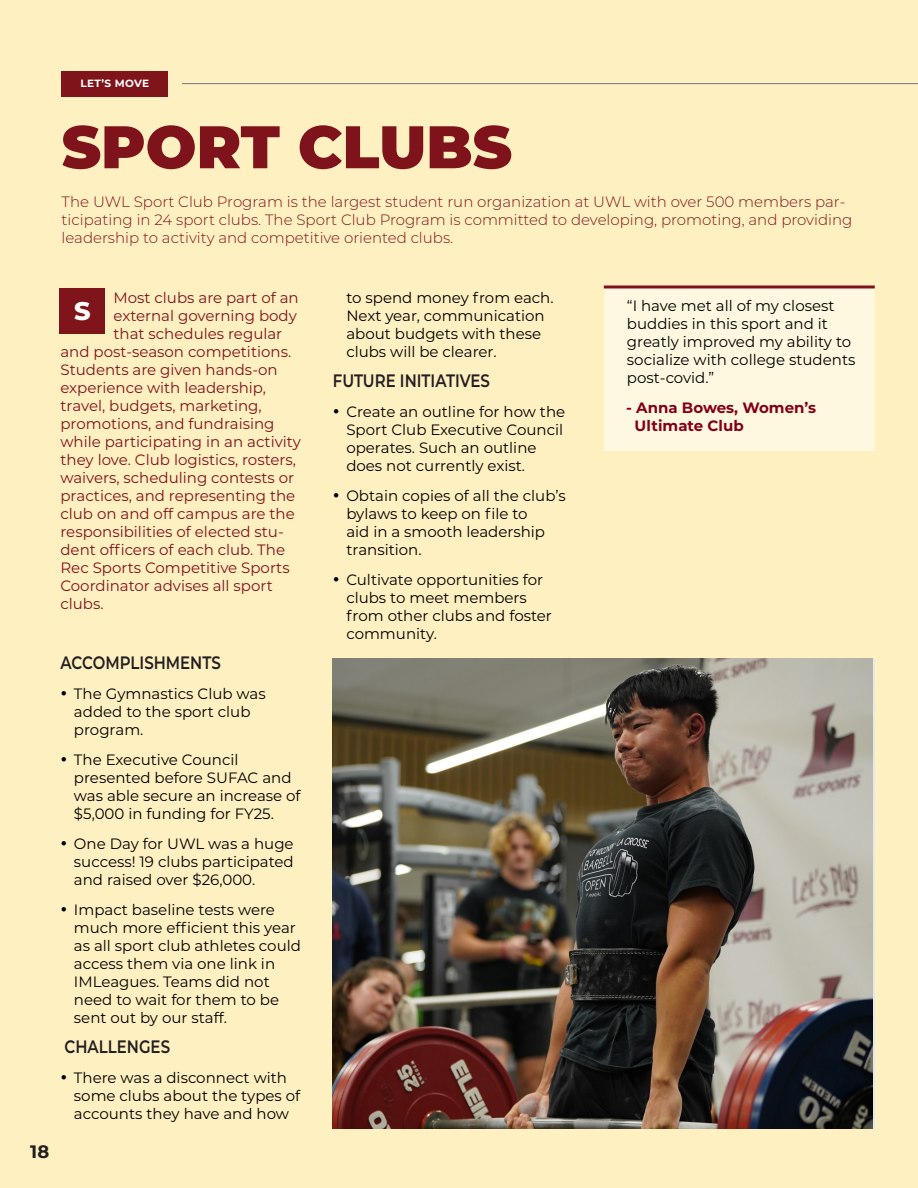
<style>
.page{position:relative;width:918px;height:1188px;background:#fff0c1}
.page>*{position:absolute;margin:0;border:0;box-sizing:border-box;transform-origin:0 0}
.Headline_38{font:900 60px "Montserrat";color:#7f131b}
.Cap_Letter{font:800 25.5px "Montserrat";color:#fff}
.t1{font:600 18px "Montserrat";color:#231f20;scale:.83 1}
.t2{font:700 18px "Montserrat";color:#231f20}
.t3{font:15px/18px "Montserrat";color:#000}
.t4{font:15px "Montserrat";color:#7f131b}
.t5{font:300 15px/18px "Montserrat";color:#7f131b}
.t6{font:700 15px/18px "Montserrat";color:#830019}
.Page_Category{font:700 10.5px "Montserrat";letter-spacing:.03em;color:#fff}
</style>
<div class="page">
<div style="left:604px;top:288px;width:271px;height:163px;background:#fff8e0"></div>
<img style="left:333px;top:658px;width:540px;height:470px">
<div style="left:62px;top:71px;width:106px;height:26px;background:#7f141b"></div>
<hr style="left:182px;top:83px;width:736px;height:1px;background:#677982">
<div style="left:60px;top:288px;width:45px;height:46px;background:#7f141b"></div>
<hr style="left:604px;top:285px;width:271px;height:3px;background:#7f131b">
<p class="Page_Category" style="left:80px;top:76px;width:70px">LET’S MOVE</p>
<p class="Headline_38" style="left:62px;top:102px;width:452px">SPORT CLUBS</p>
<p class="t5" style="left:62px;top:192px;width:792px">The UWL Sport Club Program is the largest student run organization at UWL with over 500 members par&shy;ticipating in 24 sport clubs. The Sport Club Program is committed to developing, promoting, and providing leadership to activity and competitive oriented clubs.</p>
<p class="t2" style="left:30px;top:1139px;width:20px">18</p>
<p class="t4" style="left:114px;top:287px;width:187px">Most clubs are part of an</p>
<p class="t4" style="left:114px;top:305px;width:185px">external governing body</p>
<p class="t4" style="left:114px;top:323px;width:170px">that schedules regular</p>
<p class="t4" style="left:60px;top:341px;width:232px">and post-season competitions.</p>
<p class="t4" style="left:60px;top:359px;width:219px">Students are given hands-on</p>
<p class="t4" style="left:60px;top:377px;width:207px">experience with leadership,</p>
<p class="t4" style="left:60px;top:395px;width:203px">travel, budgets, marketing,</p>
<p class="t4" style="left:60px;top:413px;width:216px">promotions, and fundraising</p>
<p class="t4" style="left:60px;top:431px;width:242px">while participating in an activity</p>
<p class="t4" style="left:60px;top:449px;width:237px">they love. Club logistics, rosters,</p>
<p class="t4" style="left:60px;top:467px;width:235px">waivers, scheduling contests or</p>
<p class="t4" style="left:60px;top:485px;width:236px">practices, and representing the</p>
<p class="t4" style="left:60px;top:503px;width:236px">club on and off campus are the</p>
<p class="t4" style="left:60px;top:521px;width:225px">responsibilities of elected stu-</p>
<p class="t4" style="left:60px;top:539px;width:226px">dent officers of each club. The</p>
<p class="t4" style="left:60px;top:557px;width:231px">Rec Sports Competitive Sports</p>
<p class="t4" style="left:60px;top:575px;width:214px">Coordinator advises all sport</p>
<p class="t4" style="left:60px;top:593px;width:45px">clubs.</p>
<p class="Cap_Letter" style="left:74px;top:292px;width:18px">S</p>
<p class="t3" style="left:346px;top:288px;width:209px">to spend money from each.<br>Next year, communication about budgets with these clubs will be clearer.</p>
<p class="t1" style="left:333px;top:368px;width:191px">FUTURE INITIATIVES</p>
<p class="t3" style="left:346px;top:402px;width:220px;text-indent:-13px">• Create an outline for how the<br>Sport Club Executive Council operates. Such an outline does not currently exist.</p>
<p class="t3" style="left:346px;top:486px;width:221px;text-indent:-13px">• Obtain copies of all the club’s bylaws to keep on file to<br>aid in a smooth leadership transition.</p>
<p class="t3" style="left:346px;top:570px;width:207px;text-indent:-13px">• Cultivate opportunities for clubs to meet members from other clubs and foster community.</p>
<p class="t1" style="left:60px;top:650px;width:195px">ACCOMPLISHMENTS</p>
<p class="t3" style="left:74px;top:684px;width:193px;text-indent:-14px">• The Gymnastics Club was added to the sport club program.</p>
<p class="t3" style="left:74px;top:750px;width:228px;text-indent:-14px">• The Executive Council presented before SUFAC and was able secure an increase of $5,000 in funding for FY25.</p>
<p class="t3" style="left:74px;top:834px;width:221px;text-align:justify;text-indent:-14px">• One Day for UWL was a huge success! 19 clubs participated and raised over $26,000.</p>
<p class="t3" style="left:74px;top:900px;width:229px;text-indent:-14px">• Impact baseline tests were much more efficient this year as all sport club athletes could access them via one link in<br>IMLeagues. Teams did not need to wait for them to be sent out by our staff.</p>
<p class="t1" style="left:65px;top:1034px;width:129px">CHALLENGES</p>
<p class="t3" style="left:74px;top:1068px;width:228px;text-indent:-14px">• There was a disconnect with some clubs about the types of accounts they have and how</p>
<p class="t3" style="left:627px;top:296px;width:230px">“I have met all of my closest buddies in this sport and it greatly improved my ability to socialize with college students post-covid.”</p>
<p class="t6" style="left:635px;top:398px;width:183px;text-indent:-8px">- Anna Bowes, Women’s<br>Ultimate Club</p>
</div>
